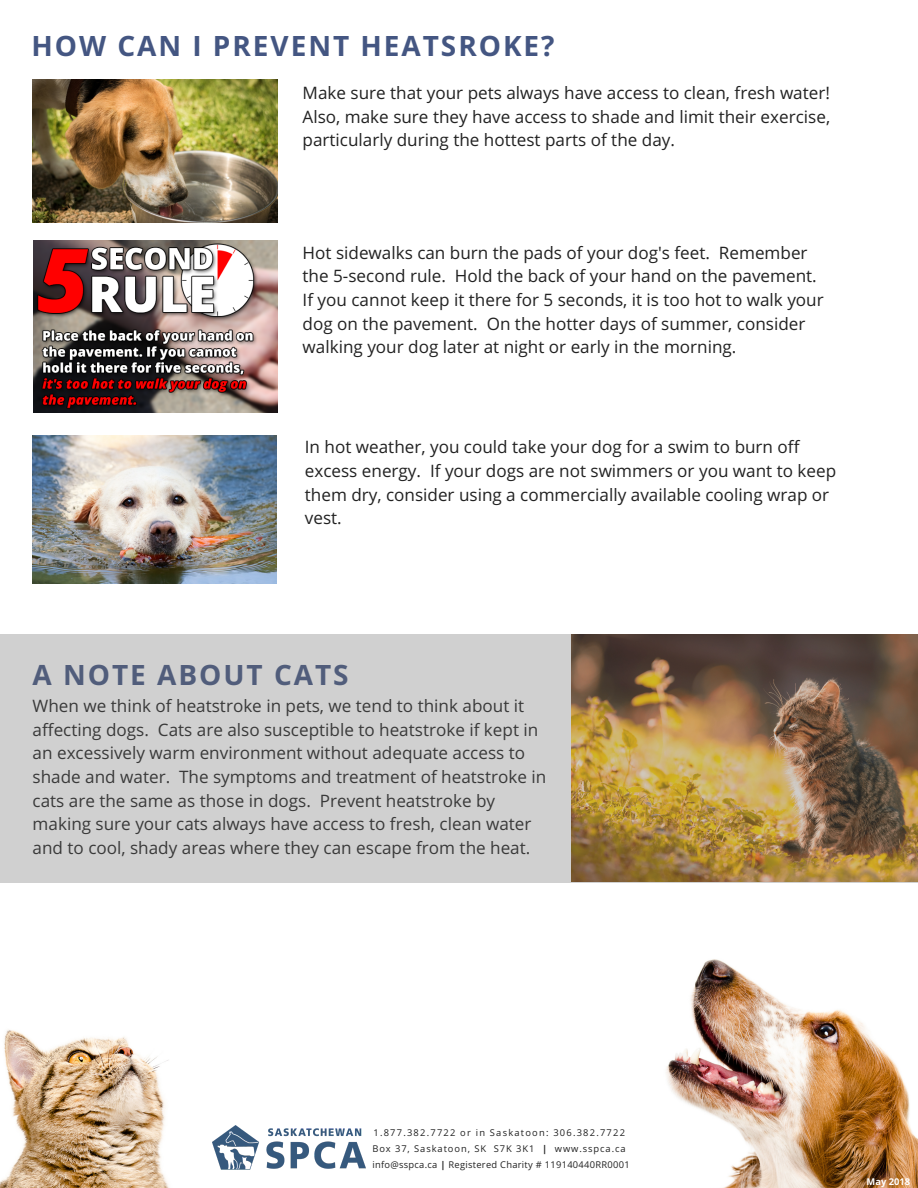
<style>
.page{position:relative;width:918px;height:1188px;background:#fff}
.page>*{position:absolute;margin:0;border:0;box-sizing:border-box;transform-origin:0 0}
.t1{font:700 28.05px "Open Sans";letter-spacing:.07em;color:#445682}
.t2{font:17.1px/23.7px "Open Sans";color:#222}
.t3{font:9.3px/15.8px "Open Sans";letter-spacing:.1em;color:#222}
.t4{font:700 9.3px "Open Sans";color:#fff}
.s1{font-weight:700}
</style>
<div class="page">
<img style="left:0;top:959px;width:918px;height:229px">
<img style="left:213px;top:1125px;width:153px;height:45px">
<img style="left:34px;top:241px;width:244px;height:172px">
<img style="left:33px;top:80px;width:245px;height:143px">
<img style="left:33px;top:435px;width:244px;height:149px">
<svg style="left:0;top:634px;width:918px;height:249px;background:#b7ac9c"></svg>
<h1 class="t1" style="left:32px;top:26px;width:525px">HOW CAN I PREVENT HEATSROKE?</h1>
<p class="t2" style="left:303px;top:81px;width:529px;text-align:justify">Make sure that your pets always have access to clean, fresh water!<br>Also, make sure they have access to shade and limit their exercise, particularly during the hottest parts of the day.</p>
<p class="t2" style="left:303px;top:240px;width:523px">Hot sidewalks can burn the pads of your dog's feet. Remember the 5-second rule. Hold the back of your hand on the pavement.<br>If you cannot keep it there for 5 seconds, it is too hot to walk your dog on the pavement. On the hotter days of summer, consider walking your dog later at night or early in the morning.</p>
<p class="t2" style="left:305px;top:435px;width:533px">In hot weather, you could take your dog for a swim to burn off excess energy. If your dogs are not swimmers or you want to keep them dry, consider using a commercially available cooling wrap or vest.</p>
<h1 class="t1" style="left:33px;top:655px;width:318px">A NOTE ABOUT CATS</h1>
<p class="t2" style="left:33px;top:694px;width:515px">When we think of heatstroke in pets, we tend to think about it affecting dogs. Cats are also susceptible to heatstroke if kept in an excessively warm environment without adequate access to shade and water. The symptoms and treatment of heatstroke in cats are the same as those in dogs. Prevent heatstroke by making sure your cats always have access to fresh, clean water and to cool, shady areas where they can escape from the heat.</p>
<p class="t3" style="left:372px;top:1125px;width:259px">1.877.382.7722 or in Saskatoon: 306.382.7722<br>Box 37, Saskatoon, SK S7K 3K1 <span class="s1">|</span> www.sspca.ca info@sspca.ca <span class="s1">|</span> Registered Charity # 119140440RR0001</p>
<p class="t4" style="left:867px;top:1175px;width:45px">May 2018</p>
</div>
